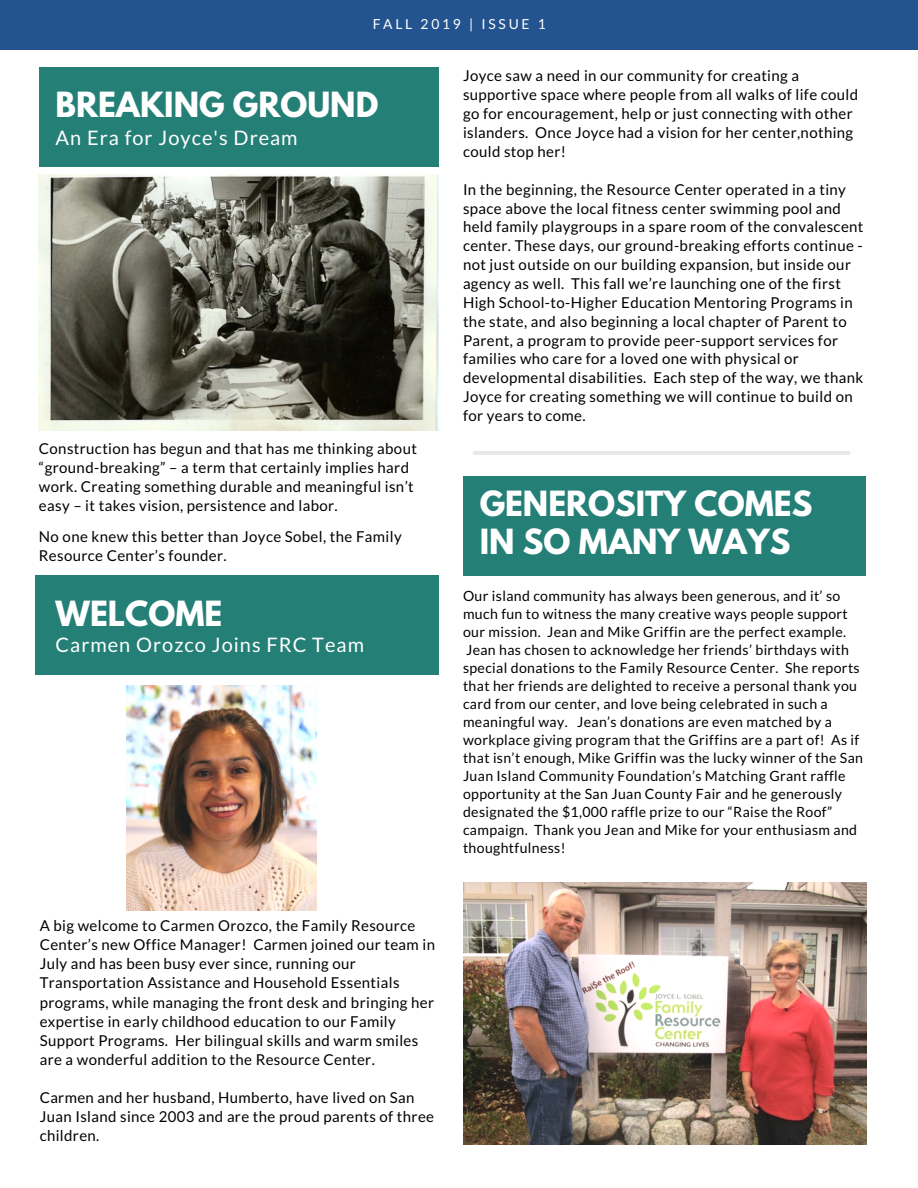
<style>
.page{position:relative;width:918px;height:1188px;background:#fff}
.page>*{position:absolute;margin:0;border:0;box-sizing:border-box;transform-origin:0 0}
.t1{font:700 30.75px/38.1px "League Spartan";color:#fff}
.t2{font:19.95px "Lato";letter-spacing:.05em;color:#fff}
.t3{font:15px/18.9px "Lato";letter-spacing:.025em;color:#000}
.t4{font:14.1px/18px "Lato";letter-spacing:.025em;color:#000}
.t5{font:13.8px "Lato";letter-spacing:.2em;color:#fff}
</style>
<div class="page">
<div style="left:0;top:0;width:918px;height:49px;background:#245490"></div>
<div style="left:40px;top:67px;width:399px;height:99px;background:#247f76"></div>
<img style="left:39px;top:174px;width:399px;height:257px">
<img style="left:126px;top:686px;width:190px;height:225px">
<div style="left:35px;top:576px;width:404px;height:99px;background:#247f76"></div>
<div style="left:463px;top:477px;width:402px;height:99px;background:#247f76"></div>
<hr style="left:473px;top:451px;width:378px;height:4px;background:#e8e8e8;border-radius:2px">
<img style="left:463px;top:882px;width:404px;height:262px">
<p class="t5" style="left:373px;top:15px;width:175px">FALL 2019 | ISSUE 1</p>
<h1 class="t1" style="left:56px;top:89px;width:324px">BREAKING GROUND</h1>
<h2 class="t2" style="left:56px;top:125px;width:244px">An Era for Joyce's Dream</h2>
<p class="t3" style="left:39px;top:439px;width:380px">Construction has begun and that has me thinking about “ground-breaking” – a term that certainly implies hard work. Creating something durable and meaningful isn’t easy – it takes vision, persistence and labor.</p>
<p class="t3" style="left:39px;top:526px;width:364px">No one knew this better than Joyce Sobel, the Family<br>Resource Center’s founder.</p>
<h1 class="t1" style="left:56px;top:598px;width:168px">WELCOME</h1>
<h2 class="t2" style="left:56px;top:633px;width:310px">Carmen Orozco Joins FRC Team</h2>
<p class="t3" style="left:40px;top:916px;width:397px">A big welcome to Carmen Orozco, the Family Resource Center’s new Office Manager! Carmen joined our team in July and has been busy ever since, running our Transportation Assistance and Household Essentials programs, while managing the front desk and bringing her expertise in early childhood education to our Family Support Programs. Her bilingual skills and warm smiles are a wonderful addition to the Resource Center.</p>
<p class="t3" style="left:40px;top:1087px;width:396px">Carmen and her husband, Humberto, have lived on San<br>Juan Island since 2003 and are the proud parents of three children.</p>
<p class="t3" style="left:463px;top:66px;width:397px">Joyce saw a need in our community for creating a supportive space where people from all walks of life could go for encouragement, help or just connecting with other islanders. Once Joyce had a vision for her center,nothing could stop her!</p>
<p class="t3" style="left:463px;top:179px;width:402px">In the beginning, the Resource Center operated in a tiny space above the local fitness center swimming pool and held family playgroups in a spare room of the convalescent center. These days, our ground-breaking efforts continue - not just outside on our building expansion, but inside our agency as well. This fall we’re launching one of the first High School-to-Higher Education Mentoring Programs in the state, and also beginning a local chapter of Parent to Parent, a program to provide peer-support services for families who care for a loved one with physical or developmental disabilities. Each step of the way, we thank Joyce for creating something we will continue to build on for years to come.</p>
<h1 class="t1" style="left:480px;top:488px;width:334px">GENEROSITY COMES<br>IN SO MANY WAYS</h1>
<p class="t4" style="left:463px;top:587px;width:402px">Our island community has always been generous, and it’ so much fun to witness the many creative ways people support our mission. Jean and Mike Griffin are the perfect example.<br>Jean has chosen to acknowledge her friends’ birthdays with special donations to the Family Resource Center. She reports that her friends are delighted to receive a personal thank you card from our center, and love being celebrated in such a meaningful way. Jean’s donations are even matched by a workplace giving program that the Griffins are a part of! As if that isn’t enough, Mike Griffin was the lucky winner of the San Juan Island Community Foundation’s Matching Grant raffle opportunity at the San Juan County Fair and he generously designated the $1,000 raffle prize to our “Raise the Roof” campaign. Thank you Jean and Mike for your enthusiasm and thoughtfulness!</p>
</div>
